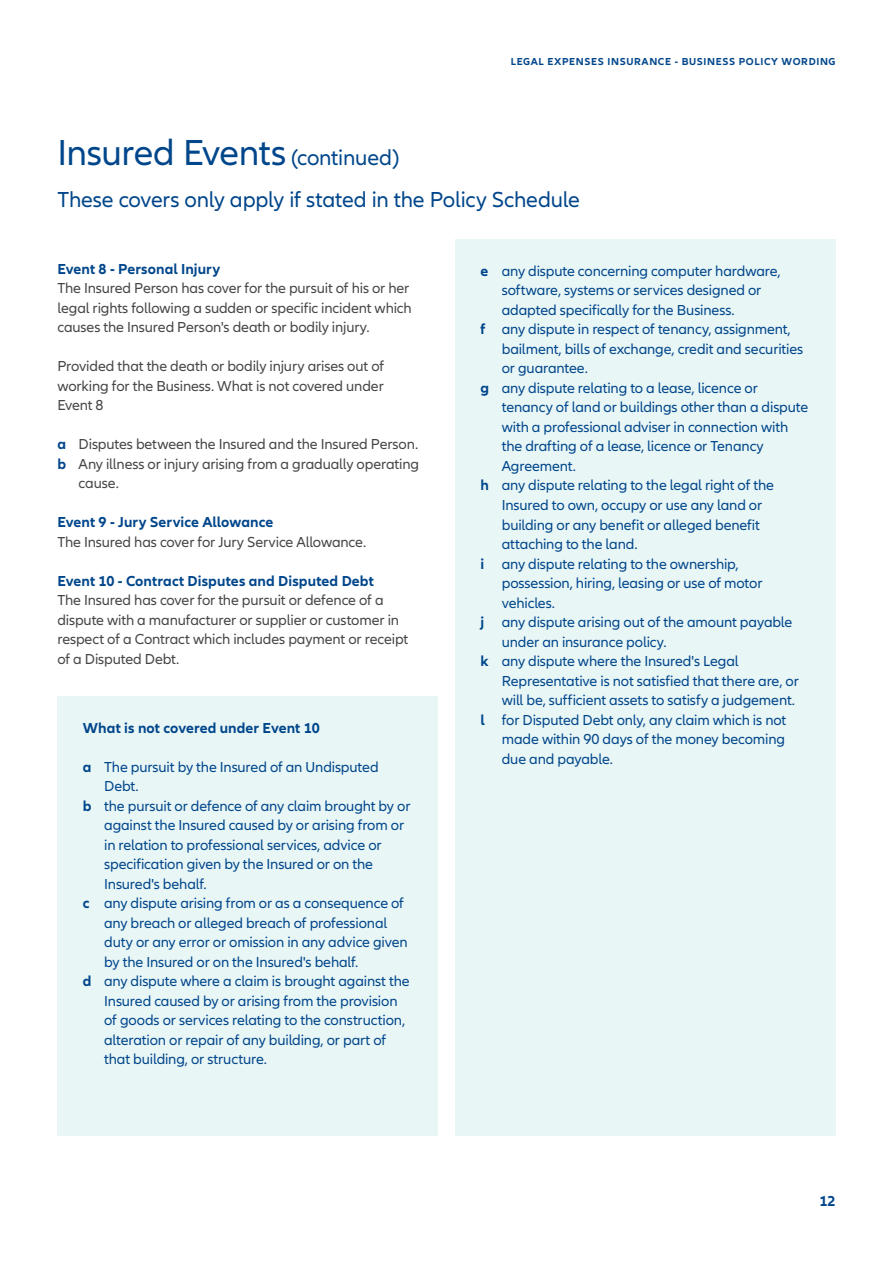
<style>
.page{position:relative;width:893px;height:1263px;background:#fff}
.page>*{position:absolute;margin:0;border:0;box-sizing:border-box;transform-origin:0 0}
.t1{font:37.5px "Allianz Neo";letter-spacing:-.015em;color:#00468b}
.t2{font:22.5px "Allianz Neo";letter-spacing:-.005em;color:#00468b}
.t3{font:15px "Allianz Neo";letter-spacing:-.01em;color:#00468b}
.t4{font:15px/19.5px "Allianz Neo";letter-spacing:-.01em;color:#464547}
.t5{font:700 15px "Allianz Neo";letter-spacing:.005em;color:#00468b}
.t6{font:700 10.5px "Allianz Neo";letter-spacing:.06em;color:#00468b}
.s1{font-size:22.5px}
.s2{font-weight:700;color:#00468b}
.s3{font-weight:700}
</style>
<div class="page">
<div style="left:57px;top:696px;width:381px;height:439px;background:#e9f6f6"></div>
<div style="left:455px;top:239px;width:381px;height:896px;background:#e9f6f6"></div>
<p class="t6" style="left:511px;top:56px;width:326px">LEGAL EXPENSES INSURANCE - BUSINESS POLICY WORDING</p>
<h1 class="t1" style="left:57px;top:132px;width:343px">Insured Events <span class="s1">(continued)</span></h1>
<h2 class="t2" style="left:57px;top:187px;width:524px">These covers only apply if stated in the Policy Schedule</h2>
<p class="t5" style="left:57px;top:260px;width:164px">Event 8 - Personal Injury</p>
<p class="t4" style="left:57px;top:279px;width:356px">The Insured Person has cover for the pursuit of his or her legal rights following a sudden or specific incident which causes the Insured Person's death or bodily injury.</p>
<p class="t4" style="left:57px;top:357px;width:328px;text-align:justify">Provided that the death or bodily injury arises out of working for the Business. What is not covered under Event 8</p>
<p class="t4" style="left:57px;top:435px;width:362px"><span class="s2">a</span> Disputes between the Insured and the Insured Person.</p>
<p class="t4" style="left:57px;top:454px;width:363px"><span class="s2">b</span> Any illness or injury arising from a gradually operating</p>
<p class="t4" style="left:79px;top:474px;width:42px">cause.</p>
<p class="t5" style="left:57px;top:513px;width:217px">Event 9 - Jury Service Allowance</p>
<p class="t4" style="left:57px;top:532px;width:310px">The Insured has cover for Jury Service Allowance.</p>
<p class="t5" style="left:57px;top:572px;width:318px">Event 10 - Contract Disputes and Disputed Debt</p>
<p class="t4" style="left:57px;top:591px;width:352px">The Insured has cover for the pursuit or defence of a dispute with a manufacturer or supplier or customer in respect of a Contract which includes payment or receipt of a Disputed Debt.</p>
<p class="t5" style="left:83px;top:719px;width:238px">What is not covered under Event 10</p>
<p class="t3" style="left:83px;top:758px;width:297px"><span class="s3">a</span> The pursuit by the Insured of an Undisputed</p>
<p class="t3" style="left:104px;top:778px;width:36px">Debt.</p>
<p class="t3" style="left:83px;top:797px;width:329px"><span class="s3">b</span> the pursuit or defence of any claim brought by or</p>
<p class="t3" style="left:104px;top:817px;width:301px">against the Insured caused by or arising from or</p>
<p class="t3" style="left:104px;top:836px;width:279px">in relation to professional services, advice or</p>
<p class="t3" style="left:104px;top:856px;width:270px">specification given by the Insured or on the</p>
<p class="t3" style="left:104px;top:875px;width:104px">Insured's behalf.</p>
<p class="t3" style="left:83px;top:895px;width:323px"><span class="s3">c</span> any dispute arising from or as a consequence of</p>
<p class="t3" style="left:104px;top:914px;width:285px">any breach or alleged breach of professional</p>
<p class="t3" style="left:104px;top:934px;width:305px">duty or any error or omission in any advice given</p>
<p class="t3" style="left:104px;top:953px;width:256px">by the Insured or on the Insured's behalf.</p>
<p class="t3" style="left:83px;top:973px;width:328px"><span class="s3">d</span> any dispute where a claim is brought against the</p>
<p class="t3" style="left:104px;top:992px;width:295px">Insured caused by or arising from the provision</p>
<p class="t3" style="left:104px;top:1012px;width:302px">of goods or services relating to the construction,</p>
<p class="t3" style="left:104px;top:1031px;width:284px">alteration or repair of any building, or part of</p>
<p class="t3" style="left:104px;top:1051px;width:164px">that building, or structure.</p>
<p class="t3" style="left:480px;top:262px;width:302px"><span class="s3">e</span> any dispute concerning computer hardware,</p>
<p class="t3" style="left:502px;top:282px;width:261px">software, systems or services designed or</p>
<p class="t3" style="left:502px;top:301px;width:234px">adapted specifically for the Business.</p>
<p class="t3" style="left:480px;top:321px;width:312px"><span class="s3">f</span> any dispute in respect of tenancy, assignment,</p>
<p class="t3" style="left:502px;top:340px;width:303px">bailment, bills of exchange, credit and securities</p>
<p class="t3" style="left:502px;top:360px;width:88px">or guarantee.</p>
<p class="t3" style="left:480px;top:379px;width:279px"><span class="s3">g</span> any dispute relating to a lease, licence or</p>
<p class="t3" style="left:502px;top:399px;width:308px">tenancy of land or buildings other than a dispute</p>
<p class="t3" style="left:502px;top:418px;width:288px">with a professional adviser in connection with</p>
<p class="t3" style="left:502px;top:438px;width:264px">the drafting of a lease, licence or Tenancy</p>
<p class="t3" style="left:502px;top:457px;width:76px">Agreement.</p>
<p class="t3" style="left:480px;top:477px;width:295px"><span class="s3">h</span> any dispute relating to the legal right of the</p>
<p class="t3" style="left:502px;top:496px;width:262px">Insured to own, occupy or use any land or</p>
<p class="t3" style="left:502px;top:516px;width:260px">building or any benefit or alleged benefit</p>
<p class="t3" style="left:502px;top:535px;width:137px">attaching to the land.</p>
<p class="t3" style="left:480px;top:555px;width:260px"><span class="s3">i</span> any dispute relating to the ownership,</p>
<p class="t3" style="left:502px;top:574px;width:262px">possession, hiring, leasing or use of motor</p>
<p class="t3" style="left:502px;top:594px;width:55px">vehicles.</p>
<p class="t3" style="left:480px;top:613px;width:313px"><span class="s3">j</span> any dispute arising out of the amount payable</p>
<p class="t3" style="left:502px;top:633px;width:166px">under an insurance policy.</p>
<p class="t3" style="left:480px;top:652px;width:260px"><span class="s3">k</span> any dispute where the Insured's Legal</p>
<p class="t3" style="left:502px;top:672px;width:299px">Representative is not satisfied that there are, or</p>
<p class="t3" style="left:502px;top:691px;width:295px">will be, sufficient assets to satisfy a judgement.</p>
<p class="t3" style="left:480px;top:711px;width:307px"><span class="s3">l</span> for Disputed Debt only, any claim which is not</p>
<p class="t3" style="left:502px;top:730px;width:285px">made within 90 days of the money becoming</p>
<p class="t3" style="left:502px;top:750px;width:113px">due and payable.</p>
<p class="t5" style="left:819px;top:1192px;width:18px">12</p>
</div>
